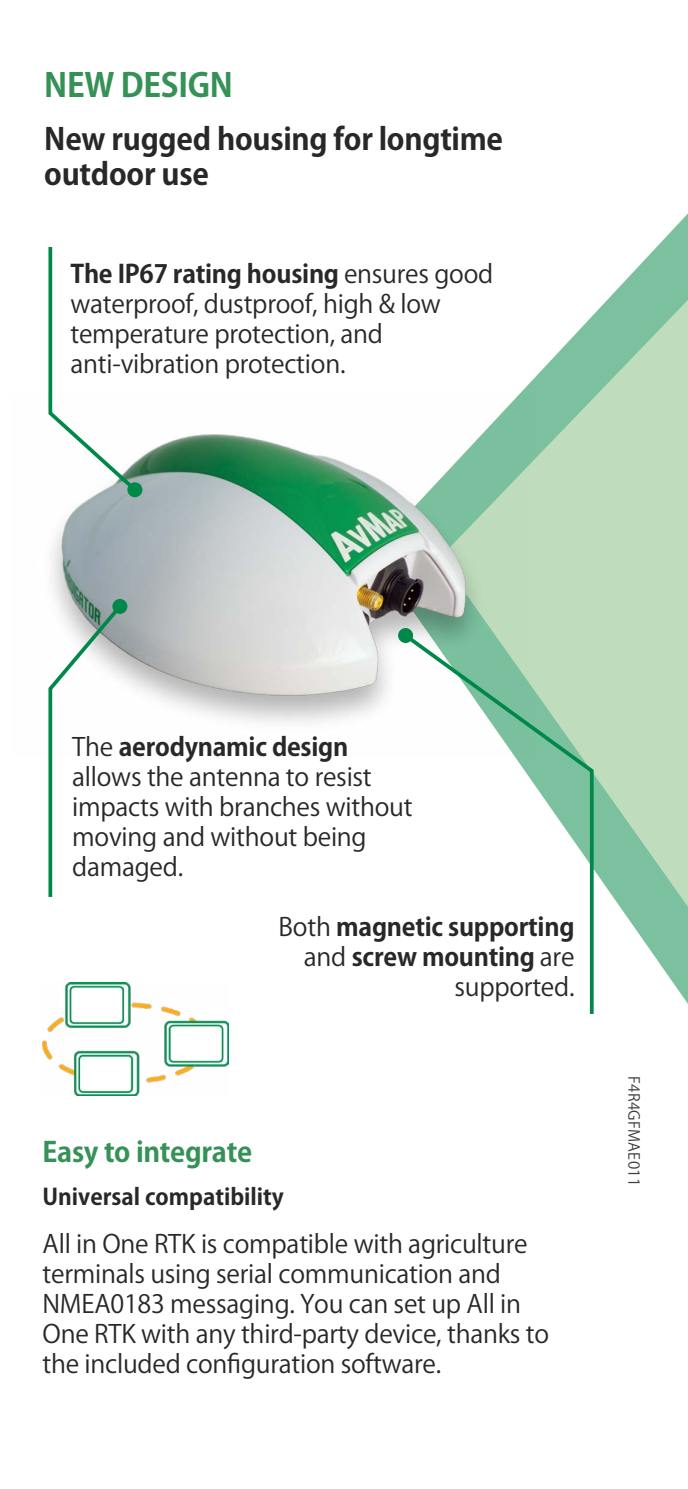
<style>
.page{position:relative;width:688px;height:1489px;background:#fff}
.page>*{position:absolute;margin:0;border:0;box-sizing:border-box;transform-origin:0 0}
.t1{font:700 32.5px "Koz Go Pro";letter-spacing:-.01em;color:#369157}
.t2{font:700 30px/35px "Koz Go Pro";letter-spacing:-.01em;color:#282827}
.t3{font:700 27.5px "Koz Go Pro";letter-spacing:-.01em;color:#369157}
.t4{font:25px/30px "Koz Go Pro";letter-spacing:-.01em;color:#282827}
.t5{font:700 25px/30px "Koz Go Pro";letter-spacing:-.01em;color:#282827;text-align:right}
.t6{font:700 22.5px "Koz Go Pro";color:#282827}
.t7{font:15px "Koz Go Pro";letter-spacing:.02em;color:#3c3c3b}
.s1{font-weight:700}
.s2{font-weight:400}
</style>
<div class="page">
<svg style="left:607px;top:214px;width:80px;height:789px"></svg>
<svg style="left:518px;top:300px;width:169px;height:606px;fill:#bfddbc"></svg>
<img style="left:52px;top:395px;width:476px;height:328px">
<img style="left:43px;top:982px;width:185px;height:112px">
<svg style="left:48px;top:247px;width:92px;height:248px"></svg>
<div style="left:127px;top:482px;width:15px;height:15px;background:#008849;border-radius:50%"></div>
<svg style="left:400px;top:630px;width:195px;height:384px"></svg>
<div style="left:398px;top:628px;width:15px;height:15px;background:#008849;border-radius:50%"></div>
<svg style="left:48px;top:601px;width:77px;height:296px"></svg>
<div style="left:112px;top:599px;width:15px;height:15px;background:#008849;border-radius:50%"></div>
<h1 class="t1" style="left:44px;top:64px;width:190px">NEW DESIGN</h1>
<p class="t2" style="left:44px;top:124px;width:460px">New rugged housing for longtime outdoor use</p>
<p class="t4" style="left:70px;top:259px;width:424px"><span class="s1">The IP67 rating housing</span> ensures good waterproof, dustproof, high &amp; low temperature protection, and anti-vibration protection.</p>
<p class="t4" style="left:72px;top:732px;width:342px">The <span class="s1">aerodynamic design </span>allows the antenna to resist impacts with branches without moving and without being damaged.</p>
<p class="t5" style="left:278px;top:913px;width:297px"><span class="s2">Both</span> magnetic supporting <span class="s2">and</span> screw mounting <span class="s2">are supported.</span></p>
<p class="t3" style="left:43px;top:1134px;width:211px">Easy to integrate</p>
<p class="t6" style="left:43px;top:1181px;width:243px">Universal compatibility</p>
<p class="t4" style="left:43px;top:1229px;width:508px">All in One RTK is compatible with agriculture terminals using serial communication and NMEA0183 messaging. You can set up All in One RTK with any third-party device, thanks to the included configuration software.</p>
<p class="t7" style="left:643px;top:1075px;width:111px;rotate:90deg">F4R4GFMAE011</p>
</div>
